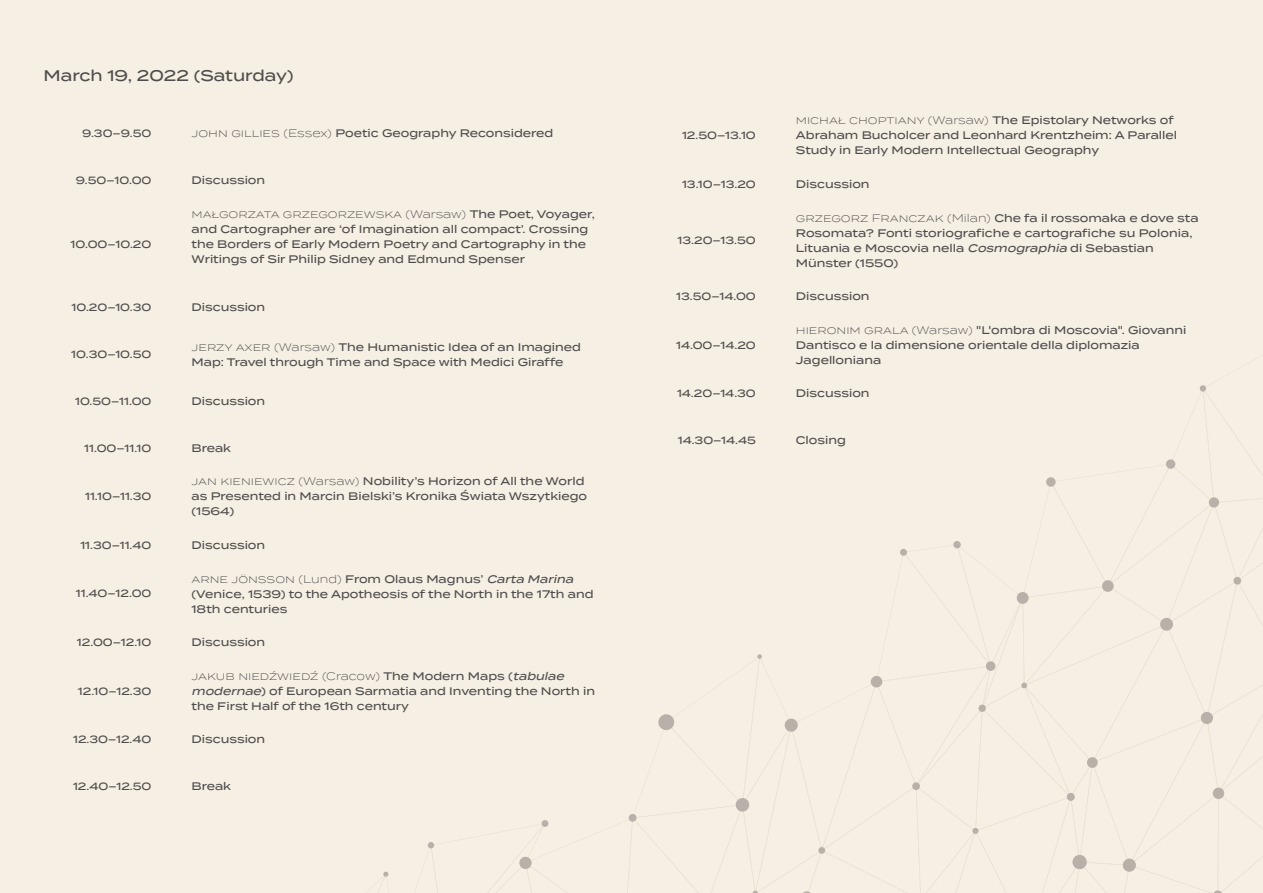
<style>
.page{position:relative;width:1263px;height:893px;background:#f5efe4}
.page>*{position:absolute;margin:0;border:0;box-sizing:border-box;transform-origin:0 0}
.t1{font:500 15.45px "Termina";color:#4f4d4c}
.Opis2{font:500 10.95px/15px "Termina";color:#4f4d4c}
.Godzina{font:500 10.5px "Termina";color:#4f4d4c}
.s1{font-weight:300}
.s2{font-style:italic}
</style>
<div class="page">
<svg style="left:366px;top:358px;width:897px;height:535px"></svg>
<p class="t1" style="left:44px;top:64px;width:251px">March 19, 2022 (Saturday)</p>
<p class="Godzina" style="left:82px;top:126px;width:71px">9.30–9.50</p>
<p class="Opis2" style="left:191px;top:126px;width:363px"><span class="s1">john gillies (Essex)</span> Poetic Geography Reconsidered</p>
<p class="Godzina" style="left:76px;top:173px;width:77px">9.50–10.00</p>
<p class="Opis2" style="left:191px;top:173px;width:75px">Discussion</p>
<p class="Godzina" style="left:71px;top:236px;width:82px">10.00–10.20</p>
<p class="Opis2" style="left:191px;top:206px;width:405px"><span class="s1">małgorzata grzegorzewska (Warsaw)</span> The Poet, Voyager, and Cartographer are ‘of Imagination all compact’. Crossing the Borders of Early Modern Poetry and Cartography in the Writings of Sir Philip Sidney and Edmund Spenser</p>
<p class="Godzina" style="left:71px;top:300px;width:82px">10.20–10.30</p>
<p class="Opis2" style="left:191px;top:300px;width:75px">Discussion</p>
<p class="Godzina" style="left:71px;top:347px;width:82px">10.30–10.50</p>
<p class="Opis2" style="left:191px;top:339px;width:391px"><span class="s1">jerzy axer (Warsaw)</span> The Humanistic Idea of an Imagined<br>Map: Travel through Time and Space with Medici Giraffe</p>
<p class="Godzina" style="left:75px;top:393px;width:78px">10.50–11.00</p>
<p class="Opis2" style="left:191px;top:393px;width:75px">Discussion</p>
<p class="Godzina" style="left:84px;top:440px;width:69px">11.00–11.10</p>
<p class="Opis2" style="left:191px;top:440px;width:41px">Break</p>
<p class="Godzina" style="left:85px;top:489px;width:68px">11.10–11.30</p>
<p class="Opis2" style="left:191px;top:474px;width:397px"><span class="s1">jan kieniewicz (Warsaw)</span> Nobility’s Horizon of All the World as Presented in Marcin Bielski’s Kronika Świata Wszytkiego (1564)</p>
<p class="Godzina" style="left:80px;top:537px;width:73px">11.30–11.40</p>
<p class="Opis2" style="left:191px;top:537px;width:75px">Discussion</p>
<p class="Godzina" style="left:76px;top:586px;width:77px">11.40–12.00</p>
<p class="Opis2" style="left:191px;top:571px;width:404px"><span class="s1">arne jÖnsson (Lund)</span> From Olaus Magnus’ <span class="s2">Carta Marina </span>(Venice, 1539) to the Apotheosis of the North in the 17th and<br>18th centuries</p>
<p class="Godzina" style="left:77px;top:635px;width:76px">12.00–12.10</p>
<p class="Opis2" style="left:191px;top:635px;width:75px">Discussion</p>
<p class="Godzina" style="left:78px;top:683px;width:75px">12.10–12.30</p>
<p class="Opis2" style="left:191px;top:668px;width:405px"><span class="s1">jakub niedźwiedź (Cracow)</span> The Modern Maps (<span class="s2">tabulae modernae</span>) of European Sarmatia and Inventing the North in the First Half of the 16th century</p>
<p class="Godzina" style="left:73px;top:732px;width:80px">12.30–12.40</p>
<p class="Opis2" style="left:191px;top:732px;width:75px">Discussion</p>
<p class="Godzina" style="left:73px;top:779px;width:80px">12.40–12.50</p>
<p class="Opis2" style="left:191px;top:778px;width:41px">Break</p>
<p class="Godzina" style="left:682px;top:128px;width:75px">12.50–13.10</p>
<p class="Opis2" style="left:796px;top:113px;width:383px"><span class="s1">michał choptiany (Warsaw)</span> The Epistolary Networks of<br>Abraham Bucholcer and Leonhard Krentzheim: A Parallel<br>Study in Early Modern Intellectual Geography</p>
<p class="Godzina" style="left:682px;top:176px;width:75px">13.10–13.20</p>
<p class="Opis2" style="left:796px;top:176px;width:75px">Discussion</p>
<p class="Godzina" style="left:677px;top:232px;width:80px">13.20–13.50</p>
<p class="Opis2" style="left:796px;top:210px;width:404px"><span class="s1">grzegorz Franczak (Milan)</span> Che fa il rossomaka e dove sta Rosomata? Fonti storiografiche e cartografiche su Polonia, Lituania e Moscovia nella <span class="s2">Cosmographia</span> di Sebastian Münster (1550)</p>
<p class="Godzina" style="left:676px;top:288px;width:81px">13.50–14.00</p>
<p class="Opis2" style="left:796px;top:288px;width:75px">Discussion</p>
<p class="Godzina" style="left:676px;top:337px;width:81px">14.00–14.20</p>
<p class="Opis2" style="left:796px;top:322px;width:392px"><span class="s1">hieronim grala (Warsaw)</span> "L'ombra di Moscovia". Giovanni<br>Dantisco e la dimensione orientale della diplomazia<br>Jagelloniana</p>
<p class="Godzina" style="left:677px;top:386px;width:80px">14.20–14.30</p>
<p class="Opis2" style="left:796px;top:386px;width:75px">Discussion</p>
<p class="Godzina" style="left:678px;top:432px;width:80px">14.30–14.45</p>
<p class="Opis2" style="left:796px;top:432px;width:52px">Closing</p>
</div>
